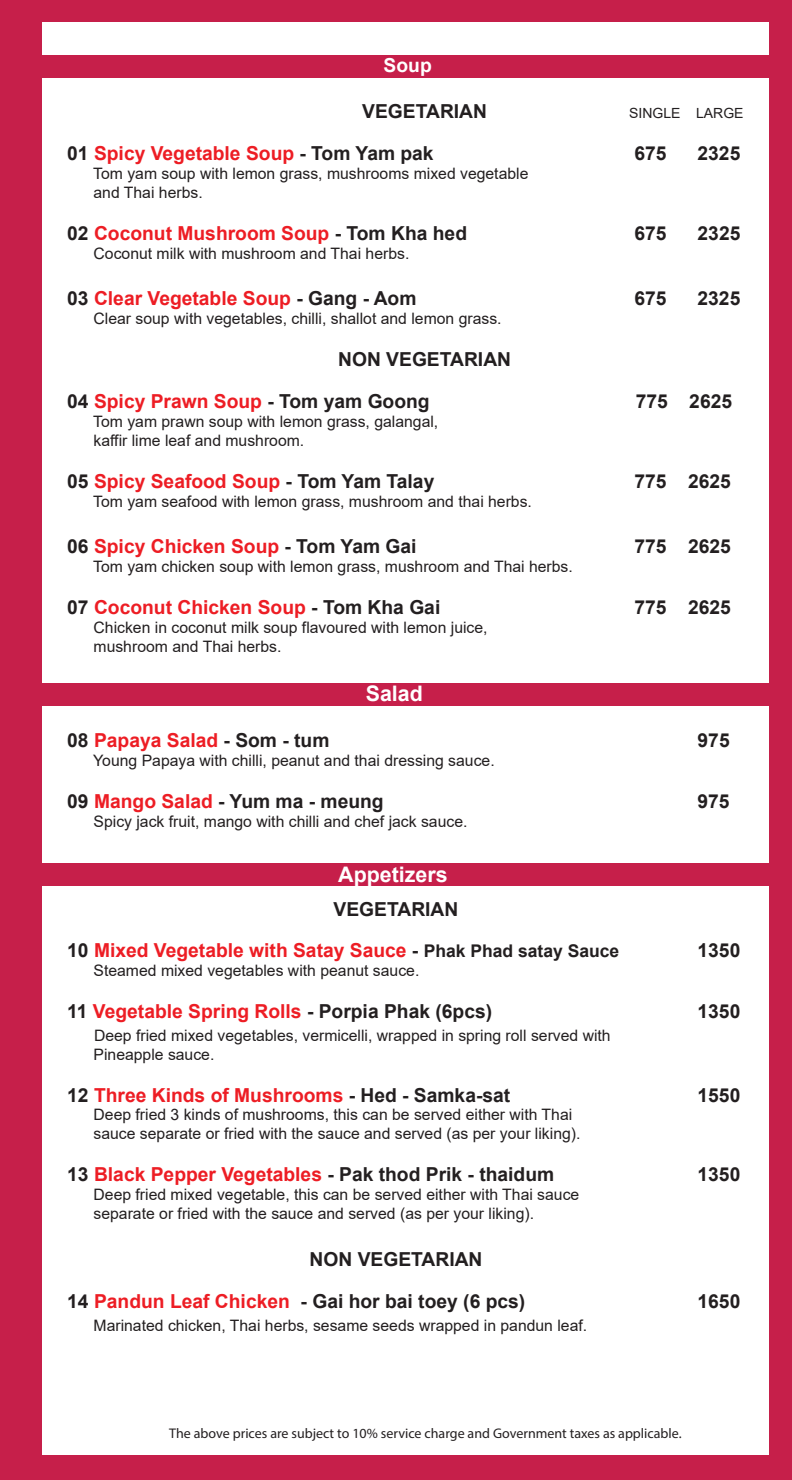
<style>
.page{position:relative;width:792px;height:1480px;background:#c61f4a}
.page>*{position:absolute;margin:0;border:0;box-sizing:border-box;transform-origin:0 0}
.t1{font:700 21.35px "Arial";color:#fff}
.t2{font:700 19.25px "Arial";color:#ed1d24}
.t3{font:700 19.25px/42px "Arial";color:#231f20}
.t4{font:700 19.25px "Arial";color:#fff}
.t5{font:15.75px/18.9px "Arial";color:#231f20}
.t6{font:14px "Myriad Pro";color:#231f20}
.t7{font:14px "Arial";color:#231f20}
.s1{color:#ed1d24}
.s2{color:#231f20}
.s3{font-size:17.5px;color:#231f20}
</style>
<div class="page">
<div style="left:43px;top:22px;width:725px;height:1433px;background:#fff"></div>
<div style="left:43px;top:55px;width:725px;height:23px;background:#c61f4a"></div>
<div style="left:43px;top:683px;width:725px;height:22px;background:#c61f4a"></div>
<div style="left:43px;top:864px;width:725px;height:22px;background:#c61f4a"></div>
<p class="t4" style="left:383px;top:52px;width:50px">Soup</p>
<p class="t3" style="left:67px;top:91px;width:421px;text-indent:295px">VEGETARIAN<br>01 <span class="s1">Spicy Vegetable Soup</span> - Tom Yam pak</p>
<p class="t7" style="left:629px;top:103px;width:116px">SINGLE LARGE</p>
<p class="t3" style="left:634px;top:133px;width:34px">675</p>
<p class="t3" style="left:697px;top:133px;width:44px">2325</p>
<p class="t5" style="left:93px;top:164px;width:437px">Tom yam soup with lemon grass, mushrooms mixed vegetable and Thai herbs.</p>
<p class="t2" style="left:67px;top:220px;width:401px"><span class="s2">02</span> Coconut Mushroom Soup <span class="s2">- Tom Kha hed</span></p>
<p class="t3" style="left:634px;top:212px;width:34px">675</p>
<p class="t3" style="left:697px;top:212px;width:44px">2325</p>
<p class="t5" style="left:94px;top:244px;width:317px">Coconut milk with mushroom and Thai herbs.</p>
<p class="t2" style="left:67px;top:285px;width:351px"><span class="s2">03</span> Clear Vegetable Soup <span class="s2">- Gang - Aom</span></p>
<p class="t3" style="left:634px;top:277px;width:34px">675</p>
<p class="t3" style="left:697px;top:277px;width:44px">2325</p>
<p class="t5" style="left:94px;top:309px;width:409px">Clear soup with vegetables, chilli, shallot and lemon grass.</p>
<p class="t3" style="left:67px;top:338px;width:445px;text-indent:271px">NON VEGETARIAN<br>04 <span class="s1">Spicy Prawn Soup</span> - Tom yam Goong</p>
<p class="t3" style="left:636px;top:380px;width:98px">775 2625</p>
<p class="t5" style="left:93px;top:412px;width:346px">Tom yam prawn soup with lemon grass, galangal, kaffir lime leaf and mushroom.</p>
<p class="t2" style="left:67px;top:467px;width:368px"><span class="s2">05</span> Spicy Seafood Soup <span class="s2">- Tom Yam Talay</span></p>
<p class="t3" style="left:634px;top:460px;width:98px">775 2625</p>
<p class="t5" style="left:93px;top:491px;width:440px">Tom yam seafood with lemon grass, mushroom and thai herbs.</p>
<p class="t2" style="left:67px;top:532px;width:351px"><span class="s2">06</span> Spicy Chicken Soup <span class="s2">- Tom Yam Gai</span></p>
<p class="t3" style="left:634px;top:525px;width:98px">775 2625</p>
<p class="t5" style="left:93px;top:557px;width:481px">Tom yam chicken soup with lemon grass, mushroom and Thai herbs.</p>
<p class="t2" style="left:67px;top:593px;width:374px"><span class="s2">07</span> Coconut Chicken Soup <span class="s2">- Tom Kha Gai</span></p>
<p class="t3" style="left:634px;top:586px;width:98px">775 2625</p>
<p class="t5" style="left:94px;top:617px;width:395px">Chicken in coconut milk soup flavoured with lemon juice, mushroom and Thai herbs.</p>
<h1 class="t1" style="left:366px;top:678px;width:59px">Salad</h1>
<p class="t2" style="left:67px;top:727px;width:264px"><span class="s2">08</span> Papaya Salad <span class="s2">- Som - tum</span></p>
<p class="t3" style="left:697px;top:719px;width:34px">975</p>
<p class="t5" style="left:93px;top:751px;width:403px">Young Papaya with chilli, peanut and thai dressing sauce.</p>
<p class="t3" style="left:67px;top:780px;width:318px">09 <span class="s1">Mango Salad</span> - Yum ma - meung</p>
<p class="t3" style="left:697px;top:780px;width:34px">975</p>
<p class="t5" style="left:94px;top:812px;width:375px">Spicy jack fruit, mango with chilli and chef jack sauce.</p>
<h1 class="t1" style="left:338px;top:859px;width:111px">Appetizers</h1>
<p class="t3" style="left:333px;top:889px;width:126px">VEGETARIAN</p>
<p class="t2" style="left:67px;top:936px;width:553px"><span class="s2">10</span> Mixed Vegetable with Satay Sauce <span class="s2">-</span> <span class="s3">Phak Phad satay Sauce</span></p>
<p class="t3" style="left:697px;top:929px;width:44px">1350</p>
<p class="t5" style="left:94px;top:960px;width:327px">Steamed mixed vegetables with peanut sauce.</p>
<p class="t2" style="left:67px;top:997px;width:426px"><span class="s2">11</span> Vegetable Spring Rolls <span class="s2">- Porpia Phak (6pcs)</span></p>
<p class="t3" style="left:697px;top:990px;width:44px">1350</p>
<p class="t5" style="left:94px;top:1025px;width:518px">Deep fried mixed vegetables, vermicelli, wrapped in spring roll served with<br>Pineapple sauce.</p>
<p class="t2" style="left:67px;top:1081px;width:444px"><span class="s2">12</span> Three Kinds of Mushrooms <span class="s2">- Hed - Samka-sat</span></p>
<p class="t3" style="left:697px;top:1074px;width:44px">1550</p>
<p class="t5" style="left:94px;top:1105px;width:488px">Deep fried 3 kinds of mushrooms, this can be served either with Thai sauce separate or fried with the sauce and served (as per your liking).</p>
<p class="t3" style="left:67px;top:1154px;width:488px">13 <span class="s1">Black Pepper Vegetables</span> - Pak thod Prik - thaidum</p>
<p class="t3" style="left:697px;top:1154px;width:44px">1350</p>
<p class="t5" style="left:94px;top:1185px;width:487px">Deep fried mixed vegetable, this can be served either with Thai sauce separate or fried with the sauce and served (as per your liking).</p>
<p class="t3" style="left:309px;top:1238px;width:174px">NON VEGETARIAN</p>
<p class="t3" style="left:67px;top:1281px;width:459px">14 <span class="s1">Pandun Leaf Chicken</span> - Gai hor bai toey (6 pcs)</p>
<p class="t3" style="left:697px;top:1281px;width:44px">1650</p>
<p class="t5" style="left:94px;top:1316px;width:495px">Marinated chicken, Thai herbs, sesame seeds wrapped in pandun leaf.</p>
<p class="t6" style="left:169px;top:1425px;width:514px">The above prices are subject to 10% service charge and Government taxes as applicable.</p>
</div>
